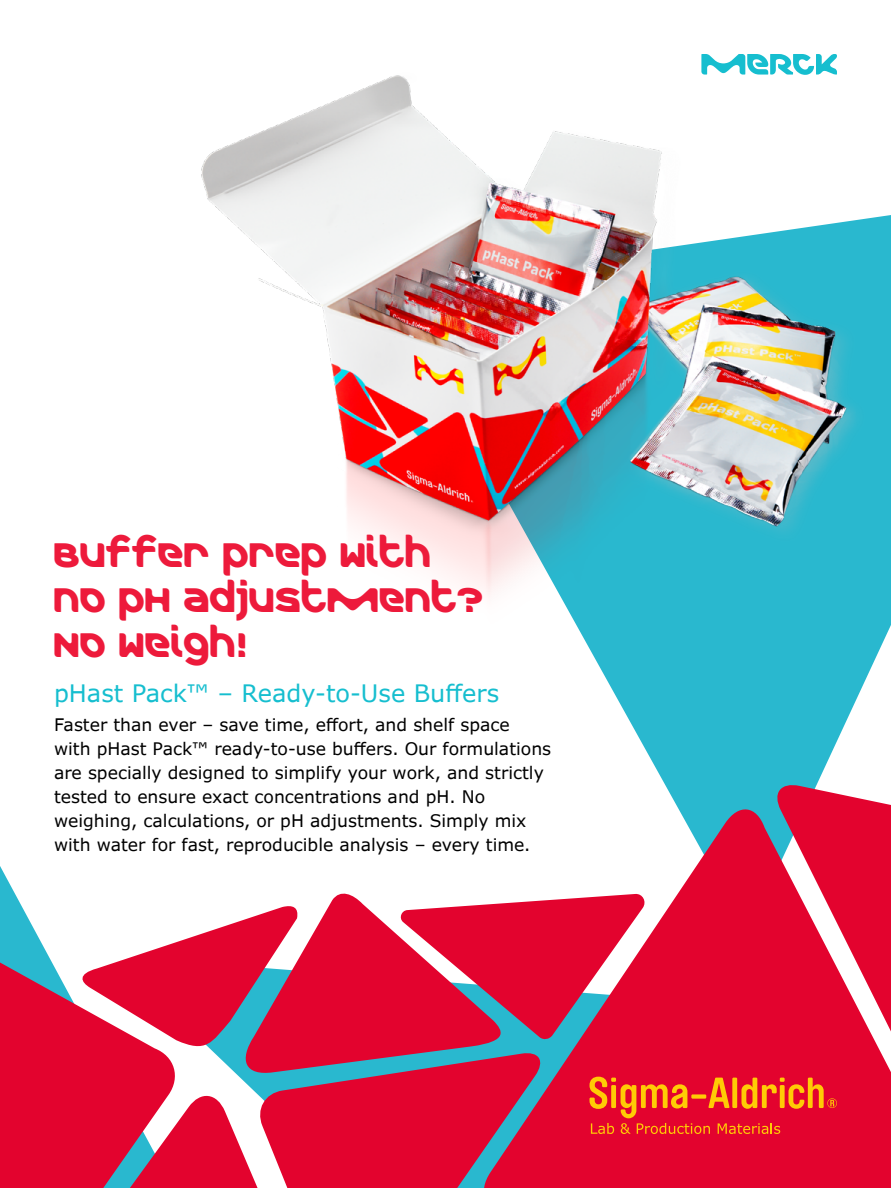
<style>
.page{position:relative;width:891px;height:1188px;background:#fff}
.page>*{position:absolute;margin:0;border:0;box-sizing:border-box;transform-origin:0 0}
.t1{font:34.5px/45px "Merck";color:#ed1a3b}
.t2{font:24px "Verdana Pro";color:#16becf}
.t3{font:17.25px/24px "Verdana Pro";color:#000}
</style>
<div class="page">
<svg style="left:600px;top:215px;width:291px;height:567px;fill:#29b8cf"></svg>
<svg style="left:0;top:782px;width:891px;height:406px"></svg>
<img style="left:201px;top:75px;width:668px;height:593px">
<svg style="left:701px;top:54px;width:136px;height:21px"></svg>
<h1 class="t1" style="left:54px;top:529px;width:431px">BUFFER PREP WITH<br>NO PH ADJUSTMENT?<br>NO WEIGH!</h1>
<h2 class="t2" style="left:54px;top:678px;width:447px">pHast Pack™ – Ready-to-Use Buffers</h2>
<p class="t3" style="left:54px;top:713px;width:499px">Faster than ever – save time, effort, and shelf space<br>with pHast Pack™ ready-to-use buffers. Our formulations are specially designed to simplify your work, and strictly tested to ensure exact concentrations and pH. No weighing, calculations, or pH adjustments. Simply mix with water for fast, reproducible analysis – every time.</p>
</div>
